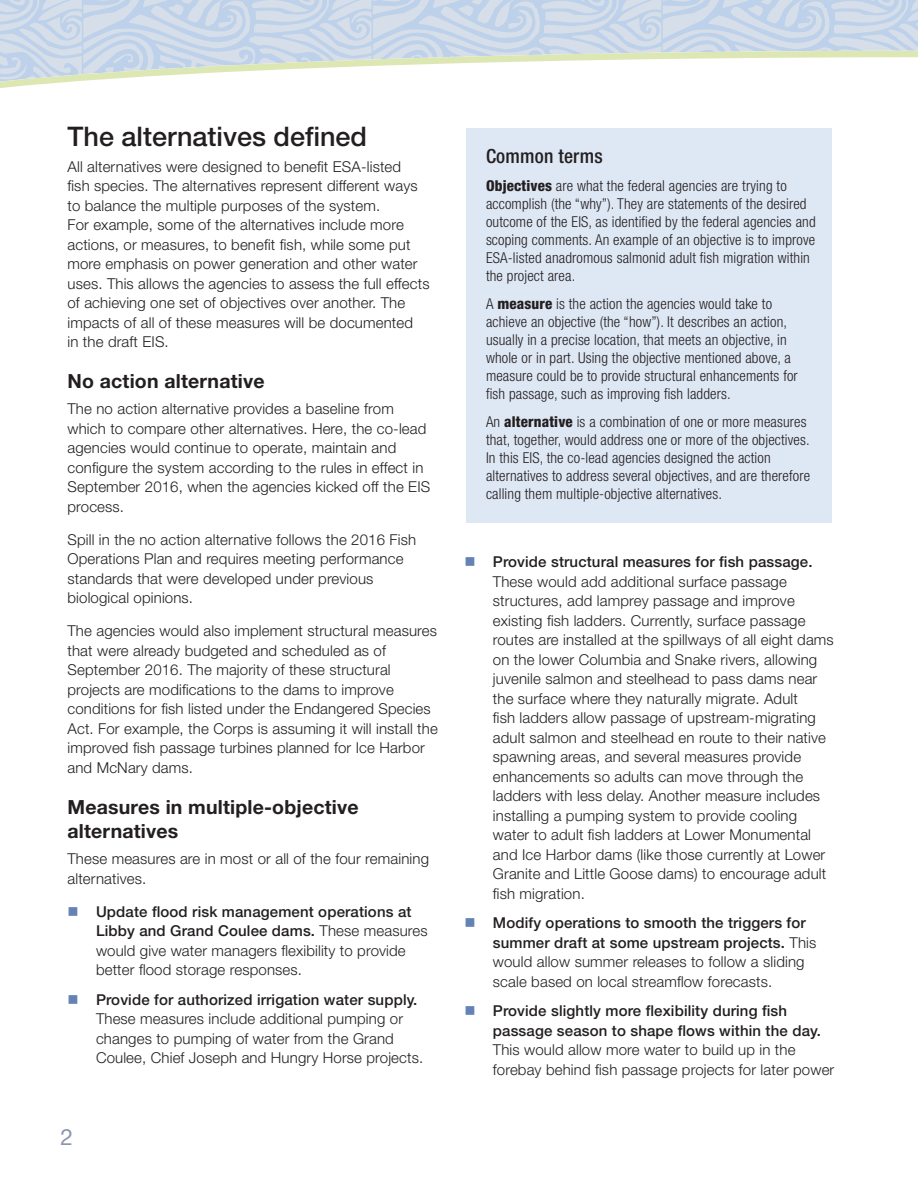
<style>
.page{position:relative;width:918px;height:1188px;background:#fff}
.page>*{position:absolute;margin:0;border:0;box-sizing:border-box;transform-origin:0 0}
.t1{font:500 27px "Helvetica Neue LT Std";color:#231f20}
.t2{font:22.5px "Helvetica Neue LT Std";color:#8d94b1}
.t3{font:700 19.5px/24px "Helvetica Neue LT Std";letter-spacing:.01em;color:#231f20}
.t4{font:500 condensed 19.5px "Helvetica Neue LT Std";letter-spacing:.01em;color:#231f20}
.t5{font:300 15px/19.5px "Helvetica Neue LT Std";letter-spacing:.01em;color:#231f20}
.t6{font:300 condensed 15px/18px "Helvetica Neue LT Std";letter-spacing:.01em;color:#231f20}
.t7{font:500 15px/19.5px "Helvetica Neue LT Std";letter-spacing:.01em;color:#231f20}
.s1{font-weight:500}
.s2{font-weight:800}
</style>
<div class="page">
<svg style="left:0;top:0;width:918px;height:48px;background:#cad8e9"></svg>
<svg style="left:0;top:48px;width:918px;height:40px"></svg>
<div style="left:466px;top:128px;width:366px;height:395px;background:#dee7f4"></div>
<h1 class="t1" style="left:68px;top:121px;width:301px">The alternatives defined</h1>
<p class="t5" style="left:68px;top:156px;width:364px">All alternatives were designed to benefit ESA-listed<br>fish species. The alternatives represent different ways to balance the multiple purposes of the system.<br>For example, some of the alternatives include more actions, or measures, to benefit fish, while some put more emphasis on power generation and other water uses. This allows the agencies to assess the full effects of achieving one set of objectives over another. The impacts of all of these measures will be documented<br>in the draft EIS.</p>
<h3 class="t3" style="left:68px;top:369px;width:199px">No action alternative</h3>
<p class="t5" style="left:68px;top:399px;width:364px">The no action alternative provides a baseline from which to compare other alternatives. Here, the co-lead agencies would continue to operate, maintain and configure the system according to the rules in effect in September 2016, when the agencies kicked off the EIS process.</p>
<p class="t5" style="left:68px;top:529px;width:350px">Spill in the no action alternative follows the 2016 Fish Operations Plan and requires meeting performance standards that were developed under previous biological opinions.</p>
<p class="t5" style="left:68px;top:621px;width:372px">The agencies would also implement structural measures that were already budgeted and scheduled as of September 2016. The majority of these structural projects are modifications to the dams to improve conditions for fish listed under the Endangered Species Act. For example, the Corps is assuming it will install the improved fish passage turbines planned for Ice Harbor and McNary dams.</p>
<h3 class="t3" style="left:68px;top:794px;width:293px">Measures in multiple-objective alternatives</h3>
<p class="t5" style="left:68px;top:849px;width:363px">These measures are in most or all of the four remaining alternatives.</p>
<p class="t5" style="left:96px;top:901px;width:333px"><span class="s1">Update flood risk management operations at Libby and Grand Coulee dams.</span> These measures would give water managers flexibility to provide better flood storage responses.</p>
<p class="t7" style="left:96px;top:989px;width:323px">Provide for authorized irrigation water supply.</p>
<p class="t5" style="left:96px;top:1009px;width:329px">These measures include additional pumping or changes to pumping of water from the Grand<br>Coulee, Chief Joseph and Hungry Horse projects.</p>
<h2 class="t2" style="left:60px;top:1123px;width:14px">2</h2>
<h3 class="t4" style="left:486px;top:144px;width:118px">Common terms</h3>
<p class="t6" style="left:486px;top:177px;width:331px"><span class="s2">Objectives</span> are what the federal agencies are trying to accomplish (the “why”). They are statements of the desired outcome of the EIS, as identified by the federal agencies and scoping comments. An example of an objective is to improve ESA-listed anadromous salmonid adult fish migration within the project area.</p>
<p class="t6" style="left:486px;top:295px;width:313px">A <span class="s2">measure</span> is the action the agencies would take to achieve an objective (the “how”). It describes an action, usually in a precise location, that meets an objective, in whole or in part. Using the objective mentioned above, a measure could be to provide structural enhancements for fish passage, such as improving fish ladders.</p>
<p class="t6" style="left:486px;top:413px;width:326px">An <span class="s2">alternative</span> is a combination of one or more measures that, together, would address one or more of the objectives.<br>In this EIS, the co-lead agencies designed the action alternatives to address several objectives, and are therefore calling them multiple-objective alternatives.</p>
<p class="t7" style="left:493px;top:552px;width:321px">Provide structural measures for fish passage.</p>
<p class="t5" style="left:493px;top:571px;width:342px">These would add additional surface passage structures, add lamprey passage and improve existing fish ladders. Currently, surface passage routes are installed at the spillways of all eight dams on the lower Columbia and Snake rivers, allowing juvenile salmon and steelhead to pass dams near the surface where they naturally migrate. Adult<br>fish ladders allow passage of upstream-migrating adult salmon and steelhead en route to their native spawning areas, and several measures provide enhancements so adults can move through the ladders with less delay. Another measure includes installing a pumping system to provide cooling water to adult fish ladders at Lower Monumental and Ice Harbor dams (like those currently at Lower Granite and Little Goose dams) to encourage adult fish migration.</p>
<p class="t5" style="left:493px;top:913px;width:325px"><span class="s1">Modify operations to smooth the triggers for summer draft at some upstream projects.</span> This would allow summer releases to follow a sliding scale based on local streamflow forecasts.</p>
<p class="t7" style="left:493px;top:1001px;width:330px">Provide slightly more flexibility during fish passage season to shape flows within the day.</p>
<p class="t5" style="left:493px;top:1040px;width:343px">This would allow more water to build up in the forebay behind fish passage projects for later power</p>
</div>
